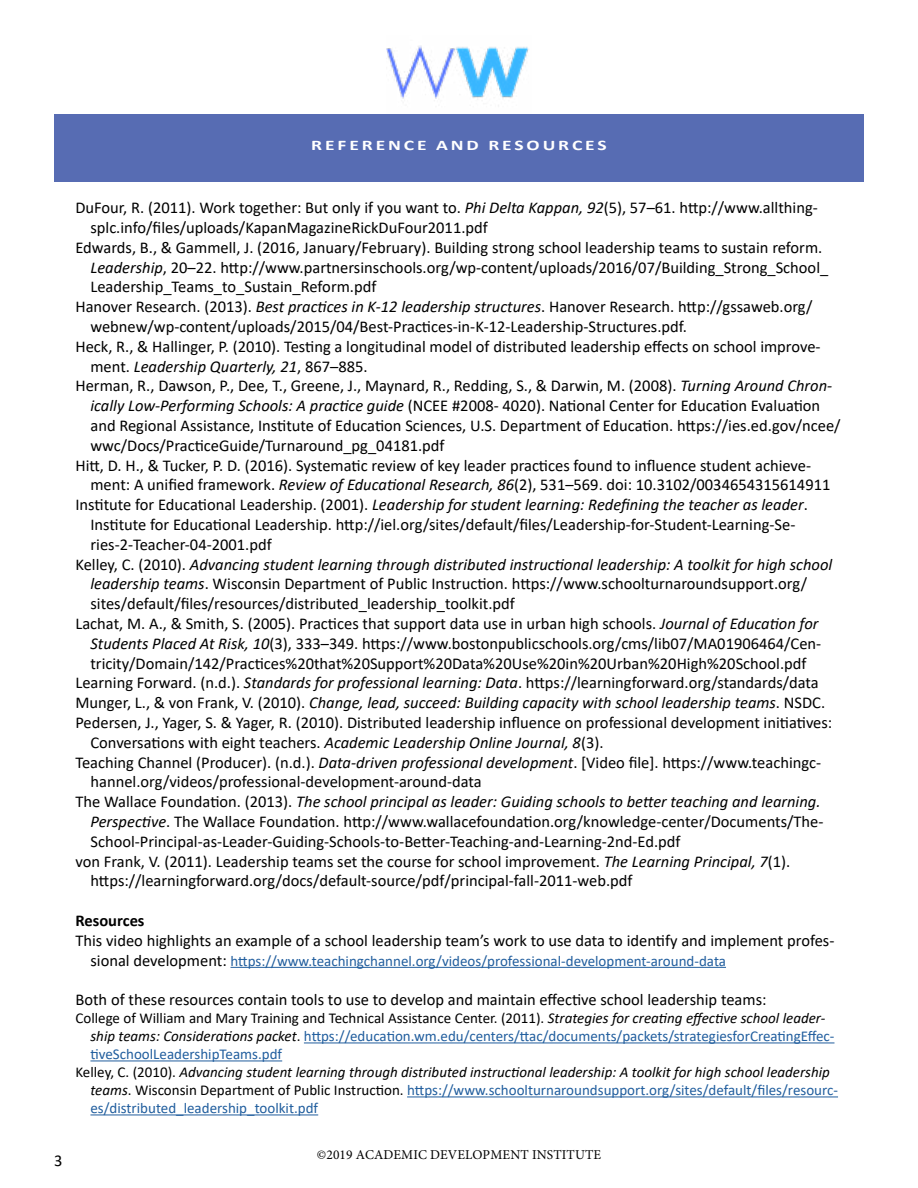
<style>
.page{position:relative;width:918px;height:1188px;background:#fff}
.page>*{position:absolute;margin:0;border:0;box-sizing:border-box;transform-origin:0 0}
.t1{font:16.5px "Calibri";color:#000}
.t2{font:italic 16.5px "Calibri";color:#000}
.t3{font:700 16.5px "Calibri";color:#000}
.t4{font:15px "Calibri";color:#215e9e}
.t5{font:italic 15px "Calibri";color:#000}
.t6{font:15px "Calibri";color:#000}
.t7{font:700 14.7px "Calibri";letter-spacing:.15em;color:#fff;scale:1.33 1}
.t8{font:13.5px "Minion Pro";letter-spacing:.01em;color:#000}
.s1{font-style:italic}
.s2{font-style:normal}
.s3{font-size:16.5px;color:#000}
.s4{font-style:italic;color:#000}
.s5{color:#000}
</style>
<div class="page">
<img style="left:386px;top:45px;width:143px;height:61px">
<div style="left:54px;top:114px;width:810px;height:67px;background:#576cb3"></div>
<hr style="left:231px;top:967px;width:495px;height:1px;background:#215e9e">
<hr style="left:304px;top:1042px;width:530px;height:1px;background:#215e9e">
<hr style="left:90px;top:1060px;width:192px;height:1px;background:#215e9e">
<hr style="left:407px;top:1096px;width:431px;height:1px;background:#215e9e">
<hr style="left:90px;top:1114px;width:228px;height:1px;background:#215e9e">
<p class="t7" style="left:311px;top:135px;width:224px">REFERENCE AND RESOURCES</p>
<p class="t1" style="left:54px;top:1149px;width:10px">3</p>
<p class="t1" style="left:75px;top:196px;width:744px">DuFour, R. (2011). Work together: But only if you want to. <span class="s1">Phi Delta Kappan, 92</span>(5), 57–61. http://www.allthing-</p>
<p class="t1" style="left:90px;top:216px;width:399px">splc.info/files/uploads/KapanMagazineRickDuFour2011.pdf</p>
<p class="t1" style="left:75px;top:236px;width:748px">Edwards, B., &amp; Gammell, J. (2016, January/February). Building strong school leadership teams to sustain reform.</p>
<p class="t1" style="left:90px;top:256px;width:739px"><span class="s1">Leadership</span>, 20–22. http://www.partnersinschools.org/wp-content/uploads/2016/07/Building_Strong_School_</p>
<p class="t1" style="left:90px;top:276px;width:288px">Leadership_Teams_to_Sustain_Reform.pdf</p>
<p class="t1" style="left:75px;top:295px;width:739px">Hanover Research. (2013). <span class="s1">Best practices in K-12 leadership structures</span>. Hanover Research. http://gssaweb.org/</p>
<p class="t1" style="left:90px;top:315px;width:598px">webnew/wp-content/uploads/2015/04/Best-Practices-in-K-12-Leadership-Structures.pdf.</p>
<p class="t1" style="left:75px;top:335px;width:747px">Heck, R., &amp; Hallinger, P. (2010). Testing a longitudinal model of distributed leadership effects on school improve-</p>
<p class="t2" style="left:90px;top:355px;width:279px"><span class="s2">ment.</span> Leadership Quarterly, 21<span class="s2">, 867–885.</span></p>
<p class="t1" style="left:75px;top:375px;width:758px">Herman, R., Dawson, P., Dee, T., Greene, J., Maynard, R., Redding, S., &amp; Darwin, M. (2008). <span class="s1">Turning Around Chron-</span></p>
<p class="t1" style="left:90px;top:394px;width:731px"><span class="s1">ically Low-Performing Schools: A practice guide</span> (NCEE #2008- 4020). National Center for Education Evaluation</p>
<p class="t1" style="left:90px;top:414px;width:752px">and Regional Assistance, Institute of Education Sciences, U.S. Department of Education. https://ies.ed.gov/ncee/</p>
<p class="t1" style="left:90px;top:434px;width:356px">wwc/Docs/PracticeGuide/Turnaround_pg_04181.pdf</p>
<p class="t1" style="left:75px;top:454px;width:737px">Hitt, D. H., &amp; Tucker, P. D. (2016). Systematic review of key leader practices found to influence student achieve-</p>
<p class="t1" style="left:90px;top:474px;width:741px">ment: A unified framework. <span class="s1">Review of Educational Research, 86</span>(2), 531–569. doi: 10.3102/0034654315614911</p>
<p class="t2" style="left:75px;top:493px;width:734px"><span class="s2">Institute for Educational Leadership. (2001).</span> Leadership for student learning: Redefining the teacher as leader<span class="s2">.</span></p>
<p class="t1" style="left:90px;top:513px;width:706px">Institute for Educational Leadership. http://iel.org/sites/default/files/Leadership-for-Student-Learning-Se-</p>
<p class="t1" style="left:90px;top:533px;width:183px">ries-2-Teacher-04-2001.pdf</p>
<p class="t2" style="left:75px;top:553px;width:758px"><span class="s2">Kelley, C. (2010).</span> Advancing student learning through distributed instructional leadership: A toolkit for high school</p>
<p class="t1" style="left:90px;top:573px;width:718px"><span class="s1">leadership teams</span>. Wisconsin Department of Public Instruction. https://www.schoolturnaroundsupport.org/</p>
<p class="t1" style="left:90px;top:592px;width:426px">sites/default/files/resources/distributed_leadership_toolkit.pdf</p>
<p class="t1" style="left:75px;top:612px;width:745px">Lachat, M. A., &amp; Smith, S. (2005). Practices that support data use in urban high schools. <span class="s1">Journal of Education for</span></p>
<p class="t1" style="left:90px;top:632px;width:732px"><span class="s1">Students Placed At Risk, 10</span>(3), 333–349. https://www.bostonpublicschools.org/cms/lib07/MA01906464/Cen-</p>
<p class="t1" style="left:90px;top:652px;width:718px">tricity/Domain/142/Practices%20that%20Support%20Data%20Use%20in%20Urban%20High%20School.pdf</p>
<p class="t1" style="left:75px;top:672px;width:745px">Learning Forward. (n.d.). <span class="s1">Standards for professional learning: Data</span>. https://learningforward.org/standards/data</p>
<p class="t2" style="left:75px;top:691px;width:751px"><span class="s2">Munger, L., &amp; von Frank, V. (2010).</span> Change, lead, succeed: Building capacity with school leadership teams<span class="s2">. NSDC.</span></p>
<p class="t1" style="left:75px;top:711px;width:758px">Pedersen, J., Yager, S. &amp; Yager, R. (2010). Distributed leadership influence on professional development initiatives:</p>
<p class="t1" style="left:90px;top:731px;width:515px">Conversations with eight teachers. <span class="s1">Academic Leadership Online Journal, 8</span>(3).</p>
<p class="t1" style="left:75px;top:751px;width:747px">Teaching Channel (Producer). (n.d.). <span class="s1">Data-driven professional development</span>. [Video file]. https://www.teachingc-</p>
<p class="t1" style="left:90px;top:771px;width:393px">hannel.org/videos/professional-development-around-data</p>
<p class="t2" style="left:75px;top:790px;width:747px"><span class="s2">The Wallace Foundation. (2013).</span> The school principal as leader: Guiding schools to better teaching and learning.</p>
<p class="t1" style="left:90px;top:810px;width:735px"><span class="s1">Perspective</span>. The Wallace Foundation. http://www.wallacefoundation.org/knowledge-center/Documents/The-</p>
<p class="t1" style="left:90px;top:830px;width:592px">School-Principal-as-Leader-Guiding-Schools-to-Better-Teaching-and-Learning-2nd-Ed.pdf</p>
<p class="t1" style="left:75px;top:850px;width:716px">von Frank, V. (2011). Leadership teams set the course for school improvement. <span class="s1">The Learning Principal, 7</span>(1).</p>
<p class="t1" style="left:90px;top:870px;width:544px">https://learningforward.org/docs/default-source/pdf/principal-fall-2011-web.pdf</p>
<p class="t3" style="left:75px;top:909px;width:71px">Resources</p>
<p class="t1" style="left:75px;top:929px;width:760px">This video highlights an example of a school leadership team’s work to use data to identify and implement profes-</p>
<p class="t4" style="left:90px;top:950px;width:637px"><span class="s3">sional development:</span> https://www.teachingchannel.org/videos/professional-development-around-data</p>
<p class="t1" style="left:75px;top:988px;width:693px">Both of these resources contain tools to use to develop and maintain effective school leadership teams:</p>
<p class="t6" style="left:75px;top:1008px;width:751px">College of William and Mary Training and Technical Assistance Center. (2011). <span class="s1">Strategies for creating effective school leader-</span></p>
<p class="t4" style="left:90px;top:1026px;width:746px"><span class="s4">ship teams: Considerations packet</span><span class="s5">.</span> https://education.wm.edu/centers/ttac/documents/packets/strategiesforCreatingEffec-</p>
<p class="t4" style="left:90px;top:1044px;width:193px">tiveSchoolLeadershipTeams.pdf</p>
<p class="t5" style="left:75px;top:1062px;width:756px"><span class="s2">Kelley, C. (2010).</span> Advancing student learning through distributed instructional leadership: A toolkit for high school leadership</p>
<p class="t4" style="left:90px;top:1080px;width:749px"><span class="s4">teams</span><span class="s5">. Wisconsin Department of Public Instruction.</span> https://www.schoolturnaroundsupport.org/sites/default/files/resourc-</p>
<p class="t4" style="left:90px;top:1098px;width:229px">es/distributed_leadership_toolkit.pdf</p>
<p class="t8" style="left:317px;top:1146px;width:286px">©2019 ACADEMIC DEVELOPMENT INSTITUTE</p>
</div>
